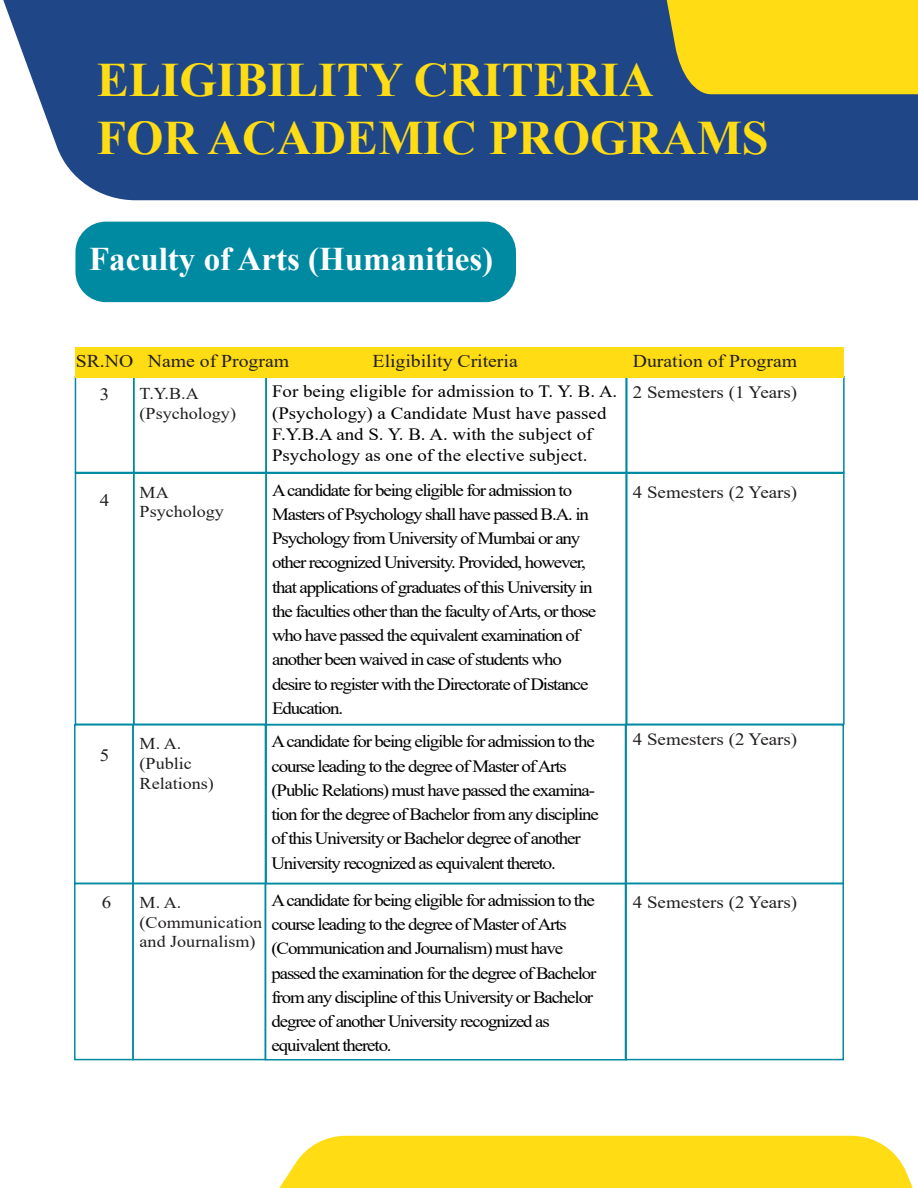
<style>
.page{position:relative;width:918px;height:1188px;background:#fff}
.page>*{position:absolute;margin:0;border:0;box-sizing:border-box;transform-origin:0 0}
.t1{font:700 48px/57.6px "Times New Roman";color:#ffdc13}
.t2{font:700 33px "Times New Roman";color:#fff}
.t3{font:18px "Times New Roman";color:#221f20;scale:1.1 1}
.t4{font:17.25px/24.2px "Times New Roman";letter-spacing:-.06em;color:#010101;scale:1.1 1}
.t5{font:17.25px/21.3px "Times New Roman";color:#010101;scale:1.1 1}
.t6{font:17.25px "Times New Roman";color:#221f20;scale:1.1 1}
.t7{font:16.5px/19.8px "Times New Roman";color:#221f20;scale:1.1 1}
</style>
<div class="page">
<svg style="left:74px;top:1060px;width:391px;height:76px"></svg>
<div style="left:359px;top:1136px;width:554px;height:52px;background:#ffdc13"></div>
<svg style="left:74px;top:1084px;width:285px;height:104px"></svg>
<div style="left:3px;top:0;width:915px;height:200px;background:#1f4788"></div>
<svg style="left:641px;top:0;width:277px;height:94px;background:#e1c822"></svg>
<div style="left:75px;top:222px;width:441px;height:80px;background:#008aa1;border-radius:31px"></div>
<div style="left:625px;top:376px;width:220px;height:97px;border:2px solid #008aa1"></div>
<div style="left:75px;top:472px;width:59px;height:253px;border:2px solid #008aa1"></div>
<div style="left:133px;top:472px;width:134px;height:253px;border:2px solid #008aa1"></div>
<div style="left:265px;top:472px;width:363px;height:253px;border:2px solid #008aa1"></div>
<div style="left:625px;top:472px;width:220px;height:253px;border:2px solid #008aa1"></div>
<div style="left:75px;top:347px;width:25px;height:31px;background:#ffdc13"></div>
<div style="left:100px;top:347px;width:257px;height:31px;background:#ffdc13"></div>
<div style="left:357px;top:347px;width:258px;height:31px;background:#ffdc13"></div>
<div style="left:615px;top:347px;width:229px;height:31px;background:#ffdc13"></div>
<div style="left:74px;top:724px;width:60px;height:160px;border:2px solid #008aa1"></div>
<div style="left:132px;top:724px;width:134px;height:160px;border:2px solid #008aa1"></div>
<div style="left:265px;top:724px;width:362px;height:160px;border:2px solid #008aa1"></div>
<div style="left:625px;top:724px;width:219px;height:160px;border:2px solid #008aa1"></div>
<div style="left:74px;top:883px;width:60px;height:177px;border:2px solid #008aa1"></div>
<div style="left:132px;top:883px;width:134px;height:177px;border:2px solid #008aa1"></div>
<div style="left:265px;top:883px;width:362px;height:177px;border:2px solid #008aa1"></div>
<div style="left:625px;top:883px;width:219px;height:177px;border:2px solid #008aa1"></div>
<h1 class="t1" style="left:97px;top:57px;width:673px">ELIGIBILITY CRITERIA<br>FOR ACADEMIC PROGRAMS</h1>
<h2 class="t2" style="left:89px;top:248px;width:406px">Faculty of Arts (Humanities)</h2>
<p class="t3" style="left:76px;top:355px;width:195px">SR.NO Name of Program</p>
<p class="t3" style="left:373px;top:355px;width:133px">Eligibility Criteria</p>
<p class="t3" style="left:633px;top:355px;width:151px">Duration of Program</p>
<p class="t6" style="left:100px;top:388px;width:10px">3</p>
<p class="t5" style="left:272px;top:383px;width:315px">For being eligible for admission to T. Y. B. A. (Psychology) a Candidate Must have passed F.Y.B.A and S. Y. B. A. with the subject of Psychology as one of the elective subject.</p>
<p class="t4" style="left:272px;top:480px;width:296px">A candidate for being eligible for admission to Masters of Psychology shall have passed B.A. in Psychology from University of Mumbai or any other recognized University. Provided, however, that applications of graduates of this University in the faculties other than the faculty of Arts, or those who have passed the equivalent examination of another been waived in case of students who desire to register with the Directorate of Distance Education.</p>
<p class="t7" style="left:140px;top:385px;width:89px">T.Y.B.A (Psychology)</p>
<p class="t6" style="left:633px;top:386px;width:151px">2 Semesters (1 Years)</p>
<p class="t6" style="left:633px;top:486px;width:151px">4 Semesters (2 Years)</p>
<p class="t7" style="left:140px;top:484px;width:78px">MA<br>Psychology</p>
<p class="t6" style="left:100px;top:494px;width:10px">4</p>
<p class="t6" style="left:100px;top:749px;width:10px">5</p>
<p class="t6" style="left:102px;top:896px;width:10px">6</p>
<p class="t7" style="left:140px;top:735px;width:69px">M. A. (Public<br>Relations)</p>
<p class="t7" style="left:140px;top:894px;width:113px">M. A. (Communication and Journalism)</p>
<p class="t4" style="left:271px;top:731px;width:299px">A candidate for being eligible for admission to the course leading to the degree of Master of Arts (Public Relations) must have passed the examina&shy;tion for the degree of Bachelor from any discipline of this University or Bachelor degree of another University recognized as equivalent thereto.</p>
<p class="t4" style="left:271px;top:890px;width:297px">A candidate for being eligible for admission to the course leading to the degree of Master of Arts (Communication and Journalism) must have passed the examination for the degree of Bachelor from any discipline of this University or Bachelor degree of another University recognized as equivalent thereto.</p>
<p class="t6" style="left:633px;top:733px;width:151px">4 Semesters (2 Years)</p>
<p class="t6" style="left:633px;top:896px;width:151px">4 Semesters (2 Years)</p>
</div>
